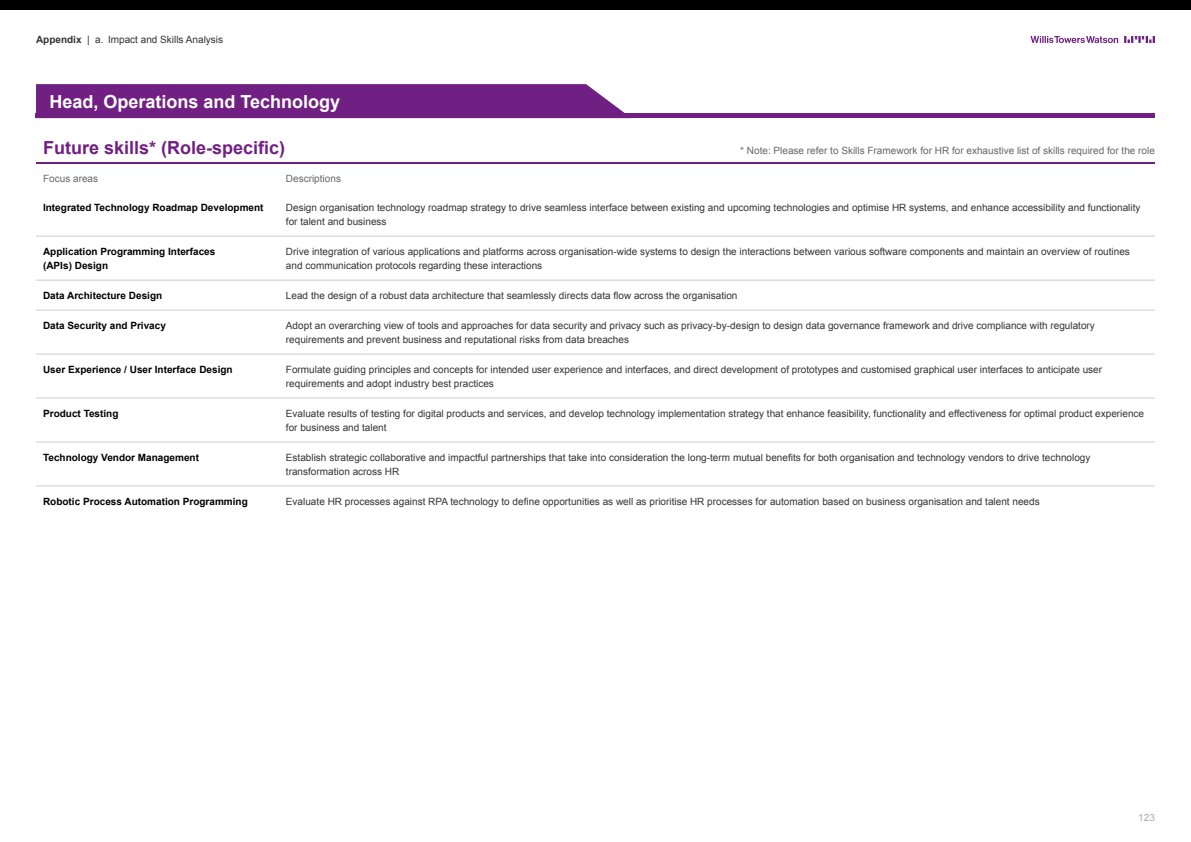
<style>
.page{position:relative;width:1191px;height:842px;background:#fff}
.page>*{position:absolute;margin:0;border:0;box-sizing:border-box;transform-origin:0 0}
.t1{font:700 18px "Arial";color:#fff}
.t2{font:700 18px "Arial";color:#702082}
.t3{font:10px/14px "Arial";color:#343433}
.t4{font:700 10px/14px "Arial";color:#000}
.t5{font:10px "Arial";color:#666767}
.t6{font:10px "Arial";color:#333}
.t7{font:10px "Arial";color:#aaaaab}
.s1{font-weight:700}
</style>
<div class="page">
<svg style="left:1030px;top:36px;width:125px;height:7px"></svg>
<div style="left:0;top:0;width:1191px;height:10px;background:#000"></div>
<div style="left:36px;top:84px;width:589px;height:29px;background:#702082"></div>
<div style="left:36px;top:113px;width:1119px;height:5px;background:#702082"></div>
<hr style="left:36px;top:162px;width:1119px;height:1px;background:#702082">
<hr style="left:36px;top:236px;width:250px;height:1px;background:#cdcccd">
<hr style="left:286px;top:236px;width:869px;height:1px;background:#cdcccd">
<hr style="left:36px;top:280px;width:250px;height:1px;background:#cdcccd">
<hr style="left:286px;top:280px;width:869px;height:1px;background:#cdcccd">
<hr style="left:36px;top:310px;width:250px;height:1px;background:#cdcccd">
<hr style="left:286px;top:310px;width:869px;height:1px;background:#cdcccd">
<hr style="left:36px;top:354px;width:250px;height:1px;background:#cdcccd">
<hr style="left:286px;top:354px;width:869px;height:1px;background:#cdcccd">
<hr style="left:36px;top:398px;width:250px;height:1px;background:#cdcccd">
<hr style="left:286px;top:398px;width:869px;height:1px;background:#cdcccd">
<hr style="left:36px;top:442px;width:250px;height:1px;background:#cdcccd">
<hr style="left:286px;top:442px;width:869px;height:1px;background:#cdcccd">
<hr style="left:36px;top:486px;width:250px;height:1px;background:#cdcccd">
<hr style="left:286px;top:486px;width:869px;height:1px;background:#cdcccd">
<p class="t6" style="left:36px;top:33px;width:189px"><span class="s1">Appendix</span> | a. Impact and Skills Analysis</p>
<h1 class="t1" style="left:49px;top:89px;width:292px">Head, Operations and Technology</h1>
<h1 class="t2" style="left:43px;top:136px;width:244px">Future skills* (Role-specific)</h1>
<p class="t5" style="left:740px;top:144px;width:416px">* Note: Please refer to Skills Framework for HR for exhaustive list of skills required for the role</p>
<p class="t5" style="left:43px;top:172px;width:57px">Focus areas</p>
<p class="t5" style="left:286px;top:172px;width:57px">Descriptions</p>
<p class="t4" style="left:43px;top:201px;width:222px">Integrated Technology Roadmap Development</p>
<p class="t3" style="left:286px;top:200px;width:856px">Design organisation technology roadmap strategy to drive seamless interface between existing and upcoming technologies and optimise HR systems, and enhance accessibility and functionality for talent and business</p>
<p class="t4" style="left:43px;top:245px;width:174px">Application Programming Interfaces (APIs) Design</p>
<p class="t3" style="left:286px;top:244px;width:845px">Drive integration of various applications and platforms across organisation-wide systems to design the interactions between various software components and maintain an overview of routines and communication protocols regarding these interactions</p>
<p class="t4" style="left:43px;top:289px;width:121px">Data Architecture Design</p>
<p class="t3" style="left:286px;top:288px;width:453px">Lead the design of a robust data architecture that seamlessly directs data flow across the organisation</p>
<p class="t4" style="left:43px;top:319px;width:124px">Data Security and Privacy</p>
<p class="t3" style="left:286px;top:318px;width:810px">Adopt an overarching view of tools and approaches for data security and privacy such as privacy-by-design to design data governance framework and drive compliance with regulatory requirements and prevent business and reputational risks from data breaches</p>
<p class="t4" style="left:43px;top:362px;width:191px">User Experience / User Interface Design</p>
<p class="t3" style="left:286px;top:362px;width:817px">Formulate guiding principles and concepts for intended user experience and interfaces, and direct development of prototypes and customised graphical user interfaces to anticipate user requirements and adopt industry best practices</p>
<p class="t4" style="left:43px;top:406px;width:77px">Product Testing</p>
<p class="t3" style="left:286px;top:406px;width:859px">Evaluate results of testing for digital products and services, and develop technology implementation strategy that enhance feasibility, functionality and effectiveness for optimal product experience for business and talent</p>
<p class="t4" style="left:43px;top:450px;width:157px">Technology Vendor Management</p>
<p class="t3" style="left:286px;top:450px;width:806px">Establish strategic collaborative and impactful partnerships that take into consideration the long-term mutual benefits for both organisation and technology vendors to drive technology transformation across HR</p>
<p class="t4" style="left:43px;top:494px;width:206px">Robotic Process Automation Programming</p>
<p class="t3" style="left:286px;top:494px;width:755px">Evaluate HR processes against RPA technology to define opportunities as well as prioritise HR processes for automation based on business organisation and talent needs</p>
<p class="t7" style="left:1138px;top:811px;width:18px">123</p>
</div>
